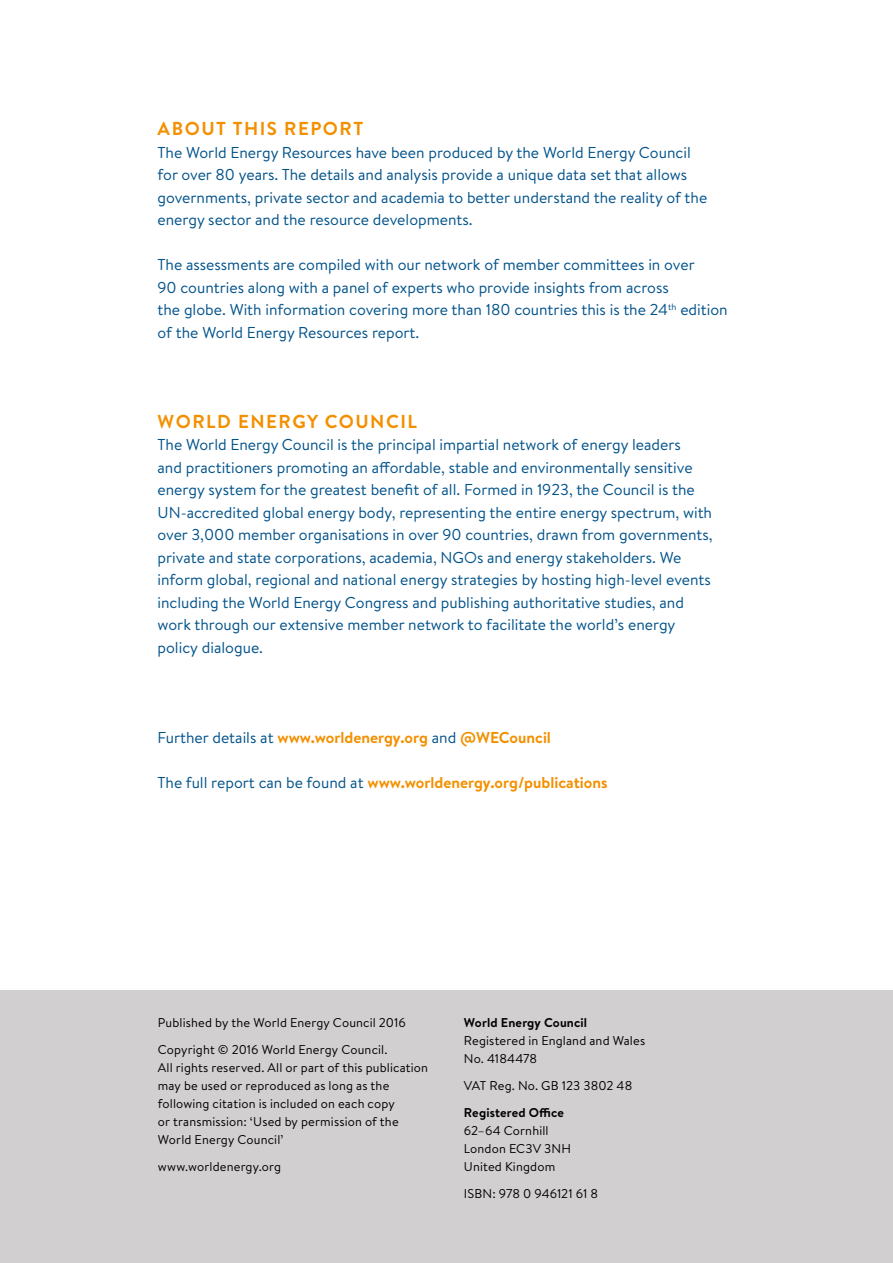
<style>
.page{position:relative;width:893px;height:1263px;background:#fff}
.page>*{position:absolute;margin:0;border:0;box-sizing:border-box;transform-origin:0 0}
.t1{font:700 18.75px "Brandon Text";letter-spacing:.08em;color:#f39000}
.t2{font:15.75px/22.5px "Brandon Text";color:#00528a}
.t3{font:700 15.75px "Brandon Text";color:#f39000}
.t4{font:12.75px/18px "Brandon Text";letter-spacing:.01em;color:#000}
.t5{font:700 12.75px "Brandon Text";letter-spacing:.01em;color:#000}
.s1{font-weight:400;color:#00528a}
</style>
<div class="page">
<div style="left:0;top:990px;width:893px;height:273px;background:#d1cfcf"></div>
<p class="t1" style="left:158px;top:115px;width:207px">ABOUT THIS REPORT</p>
<p class="t2" style="left:158px;top:140px;width:551px">The World Energy Resources have been produced by the World Energy Council for over 80 years. The details and analysis provide a unique data set that allows governments, private sector and academia to better understand the reality of the energy sector and the resource developments.</p>
<p class="t2" style="left:157px;top:253px;width:572px">The assessments are compiled with our network of member committees in over<br>90 countries along with a panel of experts who provide insights from across<br>the globe. With information covering more than 180 countries this is the 24<sup>th</sup> edition of the World Energy Resources report.</p>
<p class="t1" style="left:158px;top:408px;width:261px">WORLD ENERGY COUNCIL</p>
<p class="t2" style="left:158px;top:433px;width:557px">The World Energy Council is the principal impartial network of energy leaders<br>and practitioners promoting an affordable, stable and environmentally sensitive energy system for the greatest benefit of all. Formed in 1923, the Council is the UN-accredited global energy body, representing the entire energy spectrum, with over 3,000 member organisations in over 90 countries, drawn from governments, private and state corporations, academia, NGOs and energy stakeholders. We inform global, regional and national energy strategies by hosting high-level events including the World Energy Congress and publishing authoritative studies, and work through our extensive member network to facilitate the world’s energy policy dialogue.</p>
<p class="t3" style="left:158px;top:726px;width:395px"><span class="s1">Further details at</span> www.worldenergy.org <span class="s1">and</span> @WECouncil</p>
<p class="t3" style="left:158px;top:771px;width:452px"><span class="s1">The full report can be found at</span> www.worldenergy.org/publications</p>
<p class="t4" style="left:158px;top:1009px;width:250px;line-height:27px">Published by the World Energy Council 2016<br>Copyright © 2016 World Energy Council.</p>
<p class="t4" style="left:158px;top:1058px;width:272px">All rights reserved. All or part of this publication may be used or reproduced as long as the following citation is included on each copy<br>or transmission: ‘Used by permission of the World Energy Council’</p>
<p class="t4" style="left:158px;top:1157px;width:125px">www.worldenergy.org</p>
<p class="t5" style="left:464px;top:1014px;width:125px">World Energy Council</p>
<p class="t4" style="left:464px;top:1031px;width:183px">Registered in England and Wales<br>No. 4184478</p>
<p class="t4" style="left:464px;top:1076px;width:170px">VAT Reg. No. GB 123 3802 48</p>
<p class="t5" style="left:464px;top:1104px;width:102px">Registered Office</p>
<p class="t4" style="left:464px;top:1121px;width:109px">62–64 Cornhill<br>London EC3V 3NH<br>United Kingdom</p>
<p class="t4" style="left:464px;top:1184px;width:136px">ISBN: 978 0 946121 61 8</p>
</div>
